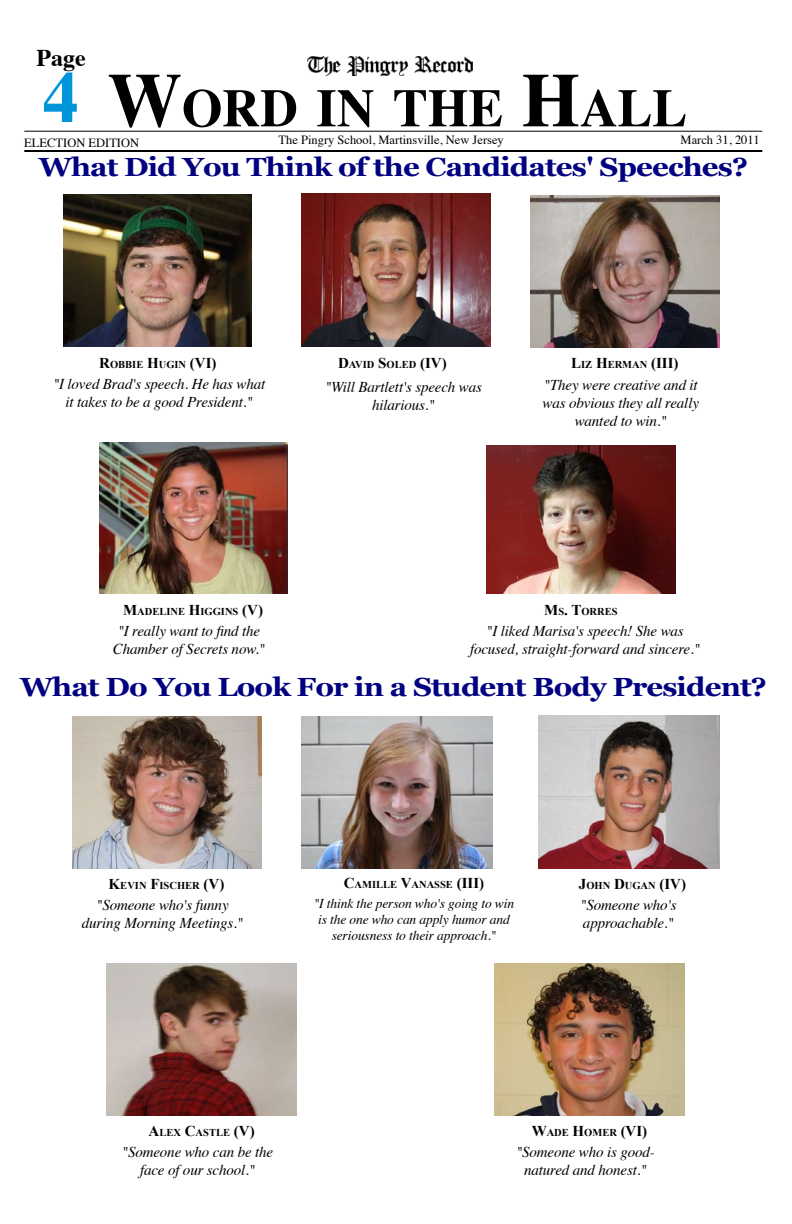
<style>
.page{position:relative;width:792px;height:1224px;background:#fff}
.page>*{position:absolute;margin:0;border:0;box-sizing:border-box;transform-origin:0 0}
.t1{font:700 72px "Times";color:#0095da}
.t2{font:700 53.5px "Times";color:#000}
.t3{font:700 26.2px "Georgia";letter-spacing:-.03em;color:#000080;scale:1.12 1}
.t4{font:700 24px "Times";color:#000}
.t5{font:italic 15px/18px "Times";letter-spacing:-.01em;color:#000;text-align:center}
.t6{font:700 15px "Times New Roman";color:#000}
.t7{font:italic 13.5px/16.2px "Times";letter-spacing:-.01em;color:#000;text-align:center}
.t8{font:12.5px "Times";color:#000}
.t9{font:700 10.5px "Times New Roman";color:#000}
.s1{font-size:76.4px}
.s2{font-size:15px}
.s3{font-size:10.5px}
</style>
<div class="page">
<hr style="left:24px;top:150px;width:738px;height:2px;background:#000">
<hr style="left:24px;top:131px;width:738px;height:1px;background:#000">
<img style="left:307px;top:56px;width:165px;height:20px">
<img style="left:486px;top:446px;width:190px;height:148px">
<img style="left:107px;top:964px;width:190px;height:151px">
<img style="left:495px;top:964px;width:190px;height:151px">
<img style="left:63px;top:195px;width:189px;height:152px">
<img style="left:99px;top:442px;width:189px;height:152px">
<img style="left:72px;top:716px;width:190px;height:152px">
<img style="left:302px;top:193px;width:188px;height:154px">
<img style="left:301px;top:717px;width:191px;height:151px">
<img style="left:530px;top:195px;width:190px;height:152px">
<img style="left:539px;top:716px;width:181px;height:153px">
<h3 class="t4" style="left:36px;top:35px;width:51px">Page</h3>
<h1 class="t1" style="left:43px;top:29px;width:38px">4</h1>
<h3 class="t3" style="left:39px;top:151px;width:635px">What Did You Think of the Candidates' Speeches?</h3>
<h2 class="t2" style="left:107px;top:57px;width:581px"><span class="s1">W</span>ORD IN THE <span class="s1">H</span>ALL</h2>
<p class="t8" style="left:279px;top:128px;width:227px">The Pingry School, Martinsville, New Jersey</p>
<p class="t8" style="left:24px;top:131px;width:80px">ELECTION Edition</p>
<p class="t8" style="left:681px;top:128px;width:81px">March 31, 2011</p>
<p class="t9" style="left:99px;top:357px;width:119px"><span class="s2">R</span>OBBIE <span class="s2">H</span>UGIN <span class="s2">(VI)</span></p>
<p class="t5" style="left:53px;top:374px;width:214px">"I loved Brad's speech. He has what it takes to be a good President."</p>
<p class="t9" style="left:338px;top:357px;width:110px"><span class="s2">D</span>AVID <span class="s2">S</span>OLED <span class="s2">(IV)</span></p>
<p class="t5" style="left:325px;top:377px;width:158px">"Will Bartlett's speech was hilarious."</p>
<p class="t6" style="left:571px;top:352px;width:109px">L<span class="s3">IZ</span> H<span class="s3">ERMAN</span> (III)</p>
<p class="t5" style="left:543px;top:375px;width:158px">"They were creative and it was obvious they all really wanted to win."</p>
<p class="t9" style="left:123px;top:604px;width:141px"><span class="s2">M</span>ADELINE <span class="s2">H</span>IGGINS <span class="s2">(V)</span></p>
<p class="t5" style="left:113px;top:621px;width:154px">"I really want to find the<br>Chamber of Secrets now."</p>
<p class="t9" style="left:544px;top:604px;width:75px"><span class="s2">M</span>S<span class="s2">. T</span>ORRES</p>
<p class="t5" style="left:470px;top:621px;width:231px">"I liked Marisa's speech! She was focused, straight-forward and sincere."</p>
<h3 class="t3" style="left:20px;top:671px;width:668px">What Do You Look For in a Student Body President?</h3>
<p class="t9" style="left:109px;top:878px;width:117px"><span class="s2">K</span>EVIN <span class="s2">F</span>ISCHER <span class="s2">(V)</span></p>
<p class="t5" style="left:82px;top:895px;width:163px">"Someone who's funny during Morning Meetings."</p>
<p class="t9" style="left:344px;top:878px;width:142px"><span class="s2">C</span>AMILLE <span class="s2">V</span>ANASSE <span class="s2">(III)</span></p>
<p class="t7" style="left:314px;top:894px;width:202px">"I think the person who's going to win is the one who can apply humor and seriousness to their approach."</p>
<p class="t9" style="left:579px;top:878px;width:109px"><span class="s2">J</span>OHN <span class="s2">D</span>UGAN <span class="s2">(IV)</span></p>
<p class="t5" style="left:580px;top:895px;width:98px;text-align:left">"Someone who's approachable."</p>
<p class="t9" style="left:149px;top:1125px;width:108px"><span class="s2">A</span>LEX <span class="s2">C</span>ASTLE <span class="s2">(V)</span></p>
<p class="t5" style="left:122px;top:1142px;width:153px">"Someone who can be the face of our school."</p>
<p class="t9" style="left:532px;top:1125px;width:117px"><span class="s2">W</span>ADE <span class="s2">H</span>OMER <span class="s2">(VI)</span></p>
<p class="t5" style="left:516px;top:1142px;width:140px">"Someone who is good&shy;natured and honest."</p>
</div>
